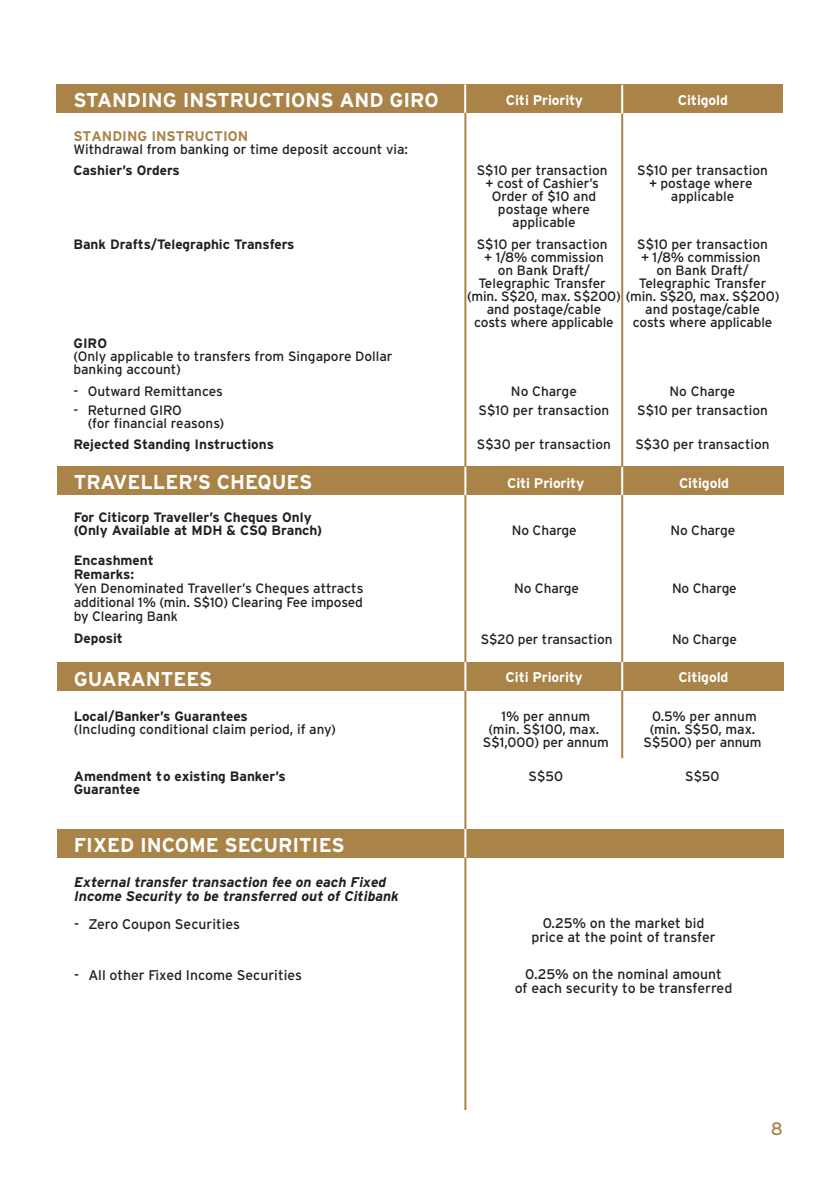
<style>
.page{position:relative;width:840px;height:1191px;background:#fff}
.page>*{position:absolute;margin:0;border:0;box-sizing:border-box;transform-origin:0 0}
.t1{font:700 20px "Interstate";color:#fff}
.t2{font:18px "Interstate";color:#aa8349}
.t3{font:14px/14px "Interstate";color:#231f20;text-align:center}
.t4{font:italic 700 14px/14px "Interstate";color:#231f20}
.t5{font:700 14px "Interstate";letter-spacing:-.01em;color:#fff}
.t6{font:700 14px "Interstate";color:#aa8349}
.t7{font:13.6px/13px "Interstate";color:#231f20}
.t8{font:700 13.6px/13px "Interstate";color:#231f20}
</style>
<div class="page">
<hr style="left:621px;top:87px;width:2px;height:671px;background:#aa8349">
<hr style="left:464px;top:99px;width:2px;height:1011px;background:#aa8349">
<div style="left:57px;top:467px;width:725px;height:28px;background:#aa8349"></div>
<hr style="left:621px;top:467px;width:2px;height:28px;background:#fff">
<hr style="left:464px;top:467px;width:2px;height:28px;background:#fff">
<div style="left:56px;top:84px;width:726px;height:29px;background:#aa8349"></div>
<hr style="left:464px;top:84px;width:2px;height:29px;background:#fff">
<hr style="left:621px;top:85px;width:2px;height:28px;background:#fff">
<div style="left:57px;top:662px;width:725px;height:28px;background:#aa8349"></div>
<hr style="left:464px;top:662px;width:2px;height:28px;background:#fff">
<hr style="left:621px;top:662px;width:2px;height:28px;background:#fff">
<div style="left:57px;top:829px;width:725px;height:28px;background:#aa8349"></div>
<hr style="left:464px;top:829px;width:2px;height:28px;background:#fff">
<h1 class="t1" style="left:73px;top:89px;width:366px">STANDING INSTRUCTIONS AND GIRO</h1>
<p class="t5" style="left:505px;top:92px;width:79px">Citi Priority</p>
<p class="t5" style="left:677px;top:92px;width:51px">Citigold</p>
<p class="t6" style="left:73px;top:128px;width:176px">STANDING INSTRUCTION</p>
<p class="t7" style="left:73px;top:142px;width:336px">Withdrawal from banking or time deposit account via:</p>
<p class="t8" style="left:73px;top:164px;width:108px">Cashier’s Orders</p>
<p class="t7" style="left:476px;top:164px;width:132px">S$10 per transaction</p>
<p class="t7" style="left:637px;top:164px;width:132px">S$10 per transaction</p>
<p class="t7" style="left:485px;top:177px;width:115px">+ cost of Cashier’s</p>
<p class="t7" style="left:648px;top:177px;width:105px">+ postage where</p>
<p class="t7" style="left:491px;top:190px;width:106px">Order of $10 and</p>
<p class="t7" style="left:670px;top:190px;width:65px">applicable</p>
<p class="t7" style="left:497px;top:203px;width:93px;text-align:center">postage where applicable</p>
<p class="t8" style="left:73px;top:237px;width:222px">Bank Drafts/Telegraphic Transfers</p>
<p class="t7" style="left:476px;top:237px;width:132px">S$10 per transaction</p>
<p class="t7" style="left:637px;top:237px;width:132px">S$10 per transaction</p>
<p class="t7" style="left:484px;top:250px;width:121px">+ 1/8% commission</p>
<p class="t7" style="left:640px;top:250px;width:121px">+ 1/8% commission</p>
<p class="t7" style="left:497px;top:263px;width:94px">on Bank Draft/</p>
<p class="t7" style="left:656px;top:263px;width:94px">on Bank Draft/</p>
<p class="t7" style="left:478px;top:276px;width:129px">Telegraphic Transfer</p>
<p class="t7" style="left:638px;top:276px;width:129px">Telegraphic Transfer</p>
<p class="t7" style="left:467px;top:289px;width:313px">(min. S$20, max. S$200) (min. S$20, max. S$200)</p>
<p class="t7" style="left:486px;top:302px;width:116px">and postage/cable</p>
<p class="t7" style="left:645px;top:302px;width:116px">and postage/cable</p>
<p class="t7" style="left:474px;top:315px;width:141px">costs where applicable</p>
<p class="t7" style="left:632px;top:315px;width:141px">costs where applicable</p>
<p class="t8" style="left:73px;top:337px;width:35px">GIRO</p>
<p class="t7" style="left:73px;top:350px;width:320px">(Only applicable to transfers from Singapore Dollar banking account)</p>
<p class="t7" style="left:73px;top:384px;width:151px">- Outward Remittances</p>
<p class="t7" style="left:510px;top:384px;width:67px">No Charge</p>
<p class="t7" style="left:669px;top:384px;width:67px">No Charge</p>
<p class="t7" style="left:73px;top:403px;width:110px">- Returned GIRO</p>
<p class="t7" style="left:478px;top:403px;width:132px">S$10 per transaction</p>
<p class="t7" style="left:636px;top:403px;width:132px">S$10 per transaction</p>
<p class="t7" style="left:88px;top:416px;width:138px">(for financial reasons)</p>
<p class="t8" style="left:73px;top:438px;width:202px">Rejected Standing Instructions</p>
<p class="t7" style="left:476px;top:438px;width:136px">S$30 per transaction</p>
<p class="t7" style="left:635px;top:438px;width:136px">S$30 per transaction</p>
<h1 class="t1" style="left:74px;top:470px;width:240px">TRAVELLER’S CHEQUES</h1>
<p class="t5" style="left:507px;top:475px;width:79px">Citi Priority</p>
<p class="t5" style="left:678px;top:475px;width:51px">Citigold</p>
<p class="t8" style="left:74px;top:511px;width:250px">For Citicorp Traveller’s Cheques Only (Only Available at MDH &amp; CSQ Branch)</p>
<p class="t7" style="left:511px;top:524px;width:66px">No Charge</p>
<p class="t7" style="left:670px;top:524px;width:66px">No Charge</p>
<p class="t8" style="left:74px;top:553px;width:82px;line-height:14px">Encashment<br>Remarks:</p>
<p class="t7" style="left:74px;top:581px;width:291px">Yen Denominated Traveller’s Cheques attracts</p>
<p class="t7" style="left:514px;top:581px;width:66px">No Charge</p>
<p class="t7" style="left:671px;top:581px;width:66px">No Charge</p>
<p class="t7" style="left:74px;top:595px;width:291px;line-height:14px">additional 1% (min. S$10) Clearing Fee imposed by Clearing Bank</p>
<p class="t8" style="left:74px;top:632px;width:51px">Deposit</p>
<p class="t7" style="left:480px;top:632px;width:133px">S$20 per transaction</p>
<p class="t7" style="left:671px;top:632px;width:66px">No Charge</p>
<h1 class="t1" style="left:74px;top:667px;width:140px">GUARANTEES</h1>
<p class="t5" style="left:505px;top:669px;width:79px">Citi Priority</p>
<p class="t5" style="left:678px;top:669px;width:51px">Citigold</p>
<p class="t8" style="left:74px;top:709px;width:175px">Local/Banker’s Guarantees</p>
<p class="t7" style="left:501px;top:709px;width:90px">1% per annum</p>
<p class="t7" style="left:651px;top:709px;width:106px">0.5% per annum</p>
<p class="t7" style="left:74px;top:722px;width:264px">(Including conditional claim period, if any)</p>
<p class="t7" style="left:488px;top:722px;width:112px">(min. S$100, max.</p>
<p class="t7" style="left:649px;top:722px;width:107px">(min. S$50, max.</p>
<p class="t7" style="left:482px;top:735px;width:127px">S$1,000) per annum</p>
<p class="t7" style="left:643px;top:735px;width:119px">S$500) per annum</p>
<p class="t8" style="left:74px;top:769px;width:213px">Amendment to existing Banker’s</p>
<p class="t7" style="left:528px;top:769px;width:36px">S$50</p>
<p class="t7" style="left:684px;top:769px;width:36px">S$50</p>
<p class="t8" style="left:74px;top:782px;width:68px">Guarantee</p>
<h1 class="t1" style="left:74px;top:834px;width:272px">FIXED INCOME SECURITIES</h1>
<p class="t4" style="left:74px;top:875px;width:326px">External transfer transaction fee on each Fixed<br>Income Security to be transferred out of Citibank</p>
<p class="t3" style="left:74px;top:917px;width:167px">- Zero Coupon Securities</p>
<p class="t3" style="left:74px;top:967px;width:229px">- All other Fixed Income Securities</p>
<p class="t3" style="left:531px;top:916px;width:186px">0.25% on the market bid price at the point of transfer</p>
<p class="t3" style="left:514px;top:967px;width:219px">0.25% on the nominal amount<br>of each security to be transferred</p>
<h2 class="t2" style="left:770px;top:1118px;width:14px">8</h2>
</div>
